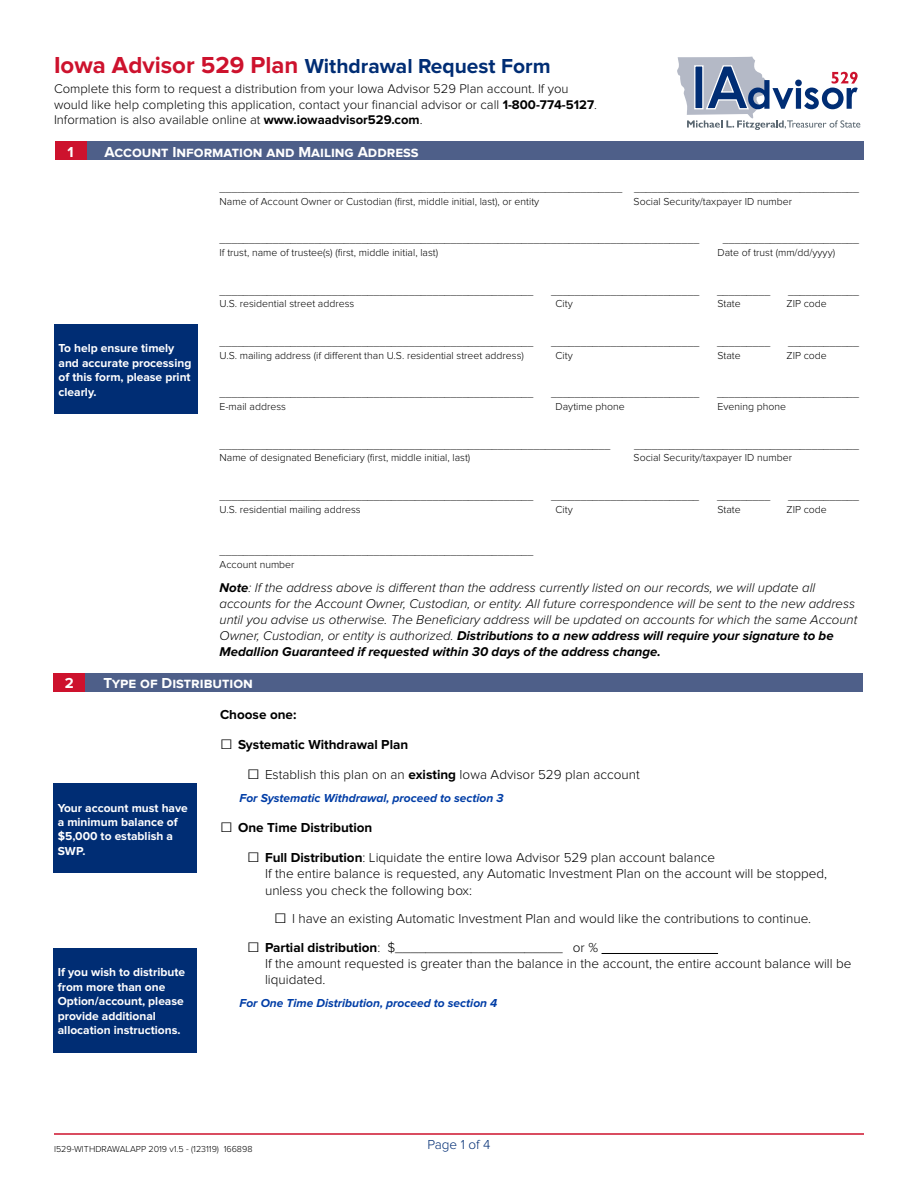
<style>
.page{position:relative;width:918px;height:1188px;background:#fff}
.page>*{position:absolute;margin:0;border:0;box-sizing:border-box;transform-origin:0 0}
.t1{font:700 21px "Proxima Nova";color:#002d74}
.t2{font:700 15px "Proxima Nova";color:#fff}
.t3{font:300 13.5px/16.2px "Proxima Nova";color:#000}
.t4{font:700 13.5px "Proxima Nova";color:#000}
.t5{font:300 13.5px "Proxima Nova";color:#002d74}
.t6{font:italic 300 13.2px/15.9px "Proxima Nova";color:#000}
.t7{font:300 13.05px/15.6px "Proxima Nova";color:#000}
.t8{font:700 12px/14.4px "Proxima Nova";color:#fff}
.t9{font:italic 700 12px "Proxima Nova";color:#003da6}
.t10{font:300 10.5px/12.6px "Proxima Nova";color:#000}
.t11{font:300 9px "Proxima Nova";color:#000}
.s1{font-size:24px;color:#cd122d}
.s2{font-weight:700}
.s3{font-family:"Times New Roman";font-weight:400;font-size:21px}
</style>
<div class="page">
<hr style="left:54px;top:1133px;width:810px;height:2px;background:#cd122d">
<svg style="left:677px;top:57px;width:183px;height:73px"></svg>
<div style="left:54px;top:324px;width:144px;height:90px;background:#002d74"></div>
<div style="left:86px;top:142px;width:778px;height:18px;background:#4e5f89"></div>
<div style="left:55px;top:142px;width:31px;height:18px;background:#cd122d"></div>
<hr style="left:602px;top:953px;width:116px;height:1px;background:#000">
<div style="left:85px;top:673px;width:778px;height:19px;background:#4e5f89"></div>
<div style="left:54px;top:673px;width:31px;height:19px;background:#cd122d"></div>
<div style="left:53px;top:783px;width:144px;height:90px;background:#002d74"></div>
<div style="left:53px;top:948px;width:144px;height:105px;background:#002d74"></div>
<h1 class="t1" style="left:54px;top:54px;width:498px"><span class="s1">Iowa Advisor 529 Plan</span> Withdrawal Request Form</h1>
<p class="t7" style="left:54px;top:81px;width:544px">Complete this form to request a distribution from your Iowa Advisor 529 Plan account. If you would like help completing this application, contact your financial advisor or call <span class="s2">1-800-774-5127</span>.<br>Information is also available online at <span class="s2">www.iowaadvisor529.com</span>.</p>
<h2 class="t2" style="left:67px;top:143px;width:8px">1</h2>
<h2 class="t2" style="left:104px;top:143px;width:316px">Account Information and Mailing Address</h2>
<p class="t8" style="left:58px;top:341px;width:134px">To help ensure timely and accurate processing of this form, please print clearly.</p>
<p class="t10" style="left:220px;top:183px;width:641px">____________________________________________________________________ ______________________________________<br>Name of Account Owner or Custodian (first, middle initial, last), or entity</p>
<p class="t10" style="left:634px;top:195px;width:160px">Social Security/taxpayer ID number</p>
<p class="t10" style="left:220px;top:234px;width:481px">_________________________________________________________________________________</p>
<p class="t10" style="left:723px;top:234px;width:138px">_______________________</p>
<p class="t10" style="left:220px;top:246px;width:220px">If trust, name of trustee(s) (first, middle initial, last)</p>
<p class="t10" style="left:718px;top:246px;width:119px">Date of trust (mm/dd/yyyy)</p>
<p class="t10" style="left:220px;top:285px;width:315px">_____________________________________________________</p>
<p class="t10" style="left:551px;top:285px;width:150px">_________________________</p>
<p class="t10" style="left:717px;top:285px;width:55px">_________</p>
<p class="t10" style="left:788px;top:285px;width:73px">____________</p>
<p class="t10" style="left:220px;top:298px;width:136px">U.S. residential street address</p>
<p class="t10" style="left:556px;top:298px;width:19px">City</p>
<p class="t10" style="left:718px;top:298px;width:25px">State</p>
<p class="t10" style="left:787px;top:298px;width:42px">ZIP code</p>
<p class="t10" style="left:220px;top:336px;width:315px">_____________________________________________________</p>
<p class="t10" style="left:551px;top:336px;width:150px">_________________________</p>
<p class="t10" style="left:717px;top:336px;width:55px">_________</p>
<p class="t10" style="left:788px;top:336px;width:73px">____________</p>
<p class="t10" style="left:220px;top:349px;width:306px">U.S. mailing address (if different than U.S. residential street address)</p>
<p class="t10" style="left:556px;top:349px;width:19px">City</p>
<p class="t10" style="left:718px;top:349px;width:25px">State</p>
<p class="t10" style="left:787px;top:349px;width:42px">ZIP code</p>
<p class="t10" style="left:220px;top:388px;width:315px">_____________________________________________________</p>
<p class="t10" style="left:551px;top:388px;width:150px">_________________________</p>
<p class="t10" style="left:717px;top:388px;width:144px">________________________</p>
<p class="t10" style="left:220px;top:400px;width:68px">E-mail address</p>
<p class="t10" style="left:556px;top:400px;width:71px">Daytime phone</p>
<p class="t10" style="left:718px;top:400px;width:70px">Evening phone</p>
<p class="t10" style="left:220px;top:439px;width:392px">__________________________________________________________________</p>
<p class="t10" style="left:634px;top:439px;width:227px">______________________________________</p>
<p class="t10" style="left:220px;top:452px;width:252px">Name of designated Beneficiary (first, middle initial, last)</p>
<p class="t10" style="left:634px;top:452px;width:160px">Social Security/taxpayer ID number</p>
<p class="t10" style="left:220px;top:490px;width:315px">_____________________________________________________</p>
<p class="t10" style="left:551px;top:490px;width:150px">_________________________</p>
<p class="t10" style="left:717px;top:490px;width:55px">_________</p>
<p class="t10" style="left:788px;top:490px;width:73px">____________</p>
<p class="t10" style="left:220px;top:503px;width:143px">U.S. residential mailing address</p>
<p class="t10" style="left:556px;top:503px;width:19px">City</p>
<p class="t10" style="left:718px;top:503px;width:25px">State</p>
<p class="t10" style="left:787px;top:503px;width:42px">ZIP code</p>
<p class="t10" style="left:220px;top:545px;width:315px">_____________________________________________________<br>Account number</p>
<p class="t6" style="left:220px;top:580px;width:639px"><span class="s2">Note</span>: If the address above is different than the address currently listed on our records, we will update all accounts for the Account Owner, Custodian, or entity. All future correspondence will be sent to the new address until you advise us otherwise. The Beneficiary address will be updated on accounts for which the same Account Owner, Custodian, or entity is authorized. <span class="s2">Distributions to a new address will require your signature to be Medallion Guaranteed if requested within 30 days of the address change.</span></p>
<h2 class="t2" style="left:65px;top:675px;width:10px">2</h2>
<h2 class="t2" style="left:103px;top:675px;width:151px">Type of Distribution</h2>
<p class="t8" style="left:58px;top:801px;width:132px">Your account must have a minimum balance of $5,000 to establish a<br>SWP.</p>
<p class="t8" style="left:58px;top:965px;width:129px">If you wish to distribute from more than one<br>Option/account, please provide additional allocation instructions.</p>
<p class="t4" style="left:220px;top:707px;width:78px">Choose one:</p>
<p class="t4" style="left:220px;top:737px;width:190px"><span class="s3">□</span> Systematic Withdrawal Plan</p>
<p class="t3" style="left:247px;top:766px;width:394px"><span class="s3">□</span> Establish this plan on an <span class="s2">existing</span> Iowa Advisor 529 plan account</p>
<p class="t9" style="left:240px;top:792px;width:266px">For Systematic Withdrawal, proceed to section 3</p>
<p class="t4" style="left:220px;top:820px;width:154px"><span class="s3">□</span> One Time Distribution</p>
<p class="t3" style="left:265px;top:850px;width:563px;text-indent:-18px"><span class="s3">□</span> <span class="s2">Full Distribution</span>: Liquidate the entire Iowa Advisor 529 plan account balance<br>If the entire balance is requested, any Automatic Investment Plan on the account will be stopped, unless you check the following box:</p>
<p class="t3" style="left:274px;top:911px;width:539px"><span class="s3">□</span> I have an existing Automatic Investment Plan and would like the contributions to continue.</p>
<p class="t3" style="left:265px;top:939px;width:588px;text-indent:-18px"><span class="s3">□</span> <span class="s2">Partial distribution</span>: $______________________ or %<br>If the amount requested is greater than the balance in the account, the entire account balance will be liquidated.</p>
<p class="t9" style="left:240px;top:997px;width:259px">For One Time Distribution, proceed to section 4</p>
<p class="t11" style="left:54px;top:1144px;width:200px">I529-WITHDRAWALAPP 2019 v1.5 - (123119) 166898</p>
<p class="t5" style="left:427px;top:1137px;width:65px">Page 1 of 4</p>
</div>
